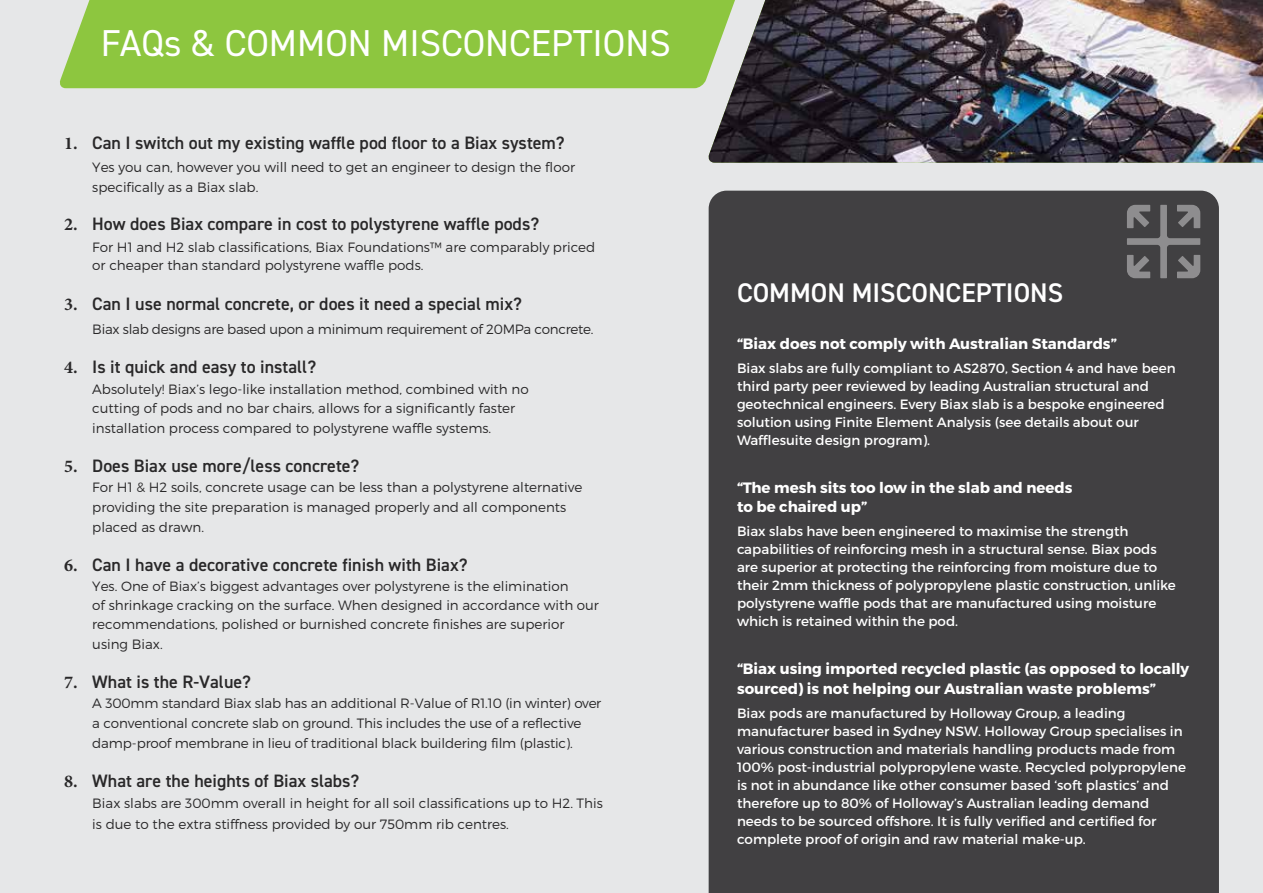
<style>
.page{position:relative;width:1263px;height:893px;background:#e6e7e8}
.page>*{position:absolute;margin:0;border:0;box-sizing:border-box;transform-origin:0 0}
.t1{font:37.5px "DIN2014";color:#fff}
.t2{font:600 27px "DIN2014";color:#fff}
.t3{font:600 18px "DIN2014";color:#292829}
.t4{font:700 15px/19.5px "Montserrat";color:#fff}
.t5{font:300 13.5px/19.6px "Montserrat";color:#292829}
.t6{font:13.5px/18px "Montserrat";color:#fff}
.t7{font:300 13.5px "Montserrat";letter-spacing:-.02em;color:#292829}
.s1{font-family:"Minion Pro";font-weight:700}
</style>
<div class="page">
<div style="left:60px;top:0;width:646px;height:88px;background:#8dc63f"></div>
<img style="left:707px;top:0;width:556px;height:163px">
<div style="left:709px;top:191px;width:510px;height:702px;background:#414042"></div>
<svg style="left:1127px;top:205px;width:73px;height:73px;background:#636264"></svg>
<h1 class="t1" style="left:101px;top:19px;width:571px">FAQs &amp; COMMON MISCONCEPTIONS</h1>
<h3 class="t3" style="left:64px;top:131px;width:502px"><span class="s1">1.</span> Can I switch out my existing waffle pod floor to a Biax system?</h3>
<p class="t5" style="left:92px;top:156px;width:484px;line-height:20.5px">Yes you can, however you will need to get an engineer to design the floor specifically as a Biax slab.</p>
<h3 class="t3" style="left:64px;top:212px;width:476px"><span class="s1">2.</span> How does Biax compare in cost to polystyrene waffle pods?</h3>
<p class="t5" style="left:92px;top:237px;width:505px;line-height:18.9px">For H1 and H2 slab classifications, Biax Foundations™ are comparably priced or cheaper than standard polystyrene waffle pods.</p>
<h3 class="t3" style="left:64px;top:291px;width:459px"><span class="s1">3.</span> Can I use normal concrete, or does it need a special mix?</h3>
<p class="t7" style="left:92px;top:320px;width:503px">Biax slab designs are based upon a minimum requirement of 20MPa concrete.</p>
<h3 class="t3" style="left:64px;top:354px;width:253px"><span class="s1">4.</span> Is it quick and easy to install?</h3>
<p class="t5" style="left:92px;top:379px;width:438px">Absolutely! Biax’s lego-like installation method, combined with no cutting of pods and no bar chairs, allows for a significantly faster installation process compared to polystyrene waffle systems.</p>
<h3 class="t3" style="left:64px;top:453px;width:297px"><span class="s1">5.</span> Does Biax use more/less concrete?</h3>
<p class="t5" style="left:92px;top:477px;width:492px">For H1 &amp; H2 soils, concrete usage can be less than a polystyrene alternative providing the site preparation is managed properly and all components placed as drawn.</p>
<h3 class="t3" style="left:64px;top:552px;width:405px"><span class="s1">6.</span> Can I have a decorative concrete finish with Biax?</h3>
<p class="t5" style="left:92px;top:577px;width:508px;line-height:19px">Yes. One of Biax’s biggest advantages over polystyrene is the elimination<br>of shrinkage cracking on the surface. When designed in accordance with our recommendations, polished or burnished concrete finishes are superior using Biax.</p>
<h3 class="t3" style="left:64px;top:669px;width:188px"><span class="s1">7.</span> What is the R-Value?</h3>
<p class="t5" style="left:92px;top:693px;width:510px">A 300mm standard Biax slab has an additional R-Value of R1.10 (in winter) over a conventional concrete slab on ground. This includes the use of a reflective damp-proof membrane in lieu of traditional black buildering film (plastic).</p>
<h3 class="t3" style="left:64px;top:768px;width:297px"><span class="s1">8.</span> What are the heights of Biax slabs?</h3>
<p class="t5" style="left:92px;top:793px;width:512px;line-height:20.5px">Biax slabs are 300mm overall in height for all soil classifications up to H2. This is due to the extra stiffness provided by our 750mm rib centres.</p>
<h2 class="t2" style="left:737px;top:275px;width:328px">COMMON MISCONCEPTIONS</h2>
<p class="t4" style="left:737px;top:334px;width:381px">“Biax does not comply with Australian Standards”</p>
<p class="t6" style="left:737px;top:359px;width:440px">Biax slabs are fully compliant to AS2870, Section 4 and have been third party peer reviewed by leading Australian structural and geotechnical engineers. Every Biax slab is a bespoke engineered solution using Finite Element Analysis (see details about our Wafflesuite design program).</p>
<p class="t4" style="left:737px;top:478px;width:337px">“The mesh sits too low in the slab and needs to be chaired up”</p>
<p class="t6" style="left:737px;top:522px;width:440px">Biax slabs have been engineered to maximise the strength capabilities of reinforcing mesh in a structural sense. Biax pods are superior at protecting the reinforcing from moisture due to their 2mm thickness of polypropylene plastic construction, unlike polystyrene waffle pods that are manufactured using moisture which is retained within the pod.</p>
<p class="t4" style="left:737px;top:659px;width:454px">“Biax using imported recycled plastic (as opposed to locally sourced) is not helping our Australian waste problems”</p>
<p class="t6" style="left:737px;top:704px;width:451px">Biax pods are manufactured by Holloway Group, a leading manufacturer based in Sydney NSW. Holloway Group specialises in various construction and materials handling products made from 100% post-industrial polypropylene waste. Recycled polypropylene is not in abundance like other consumer based ‘soft plastics’ and therefore up to 80% of Holloway’s Australian leading demand needs to be sourced offshore. It is fully verified and certified for complete proof of origin and raw material make-up.</p>
</div>
